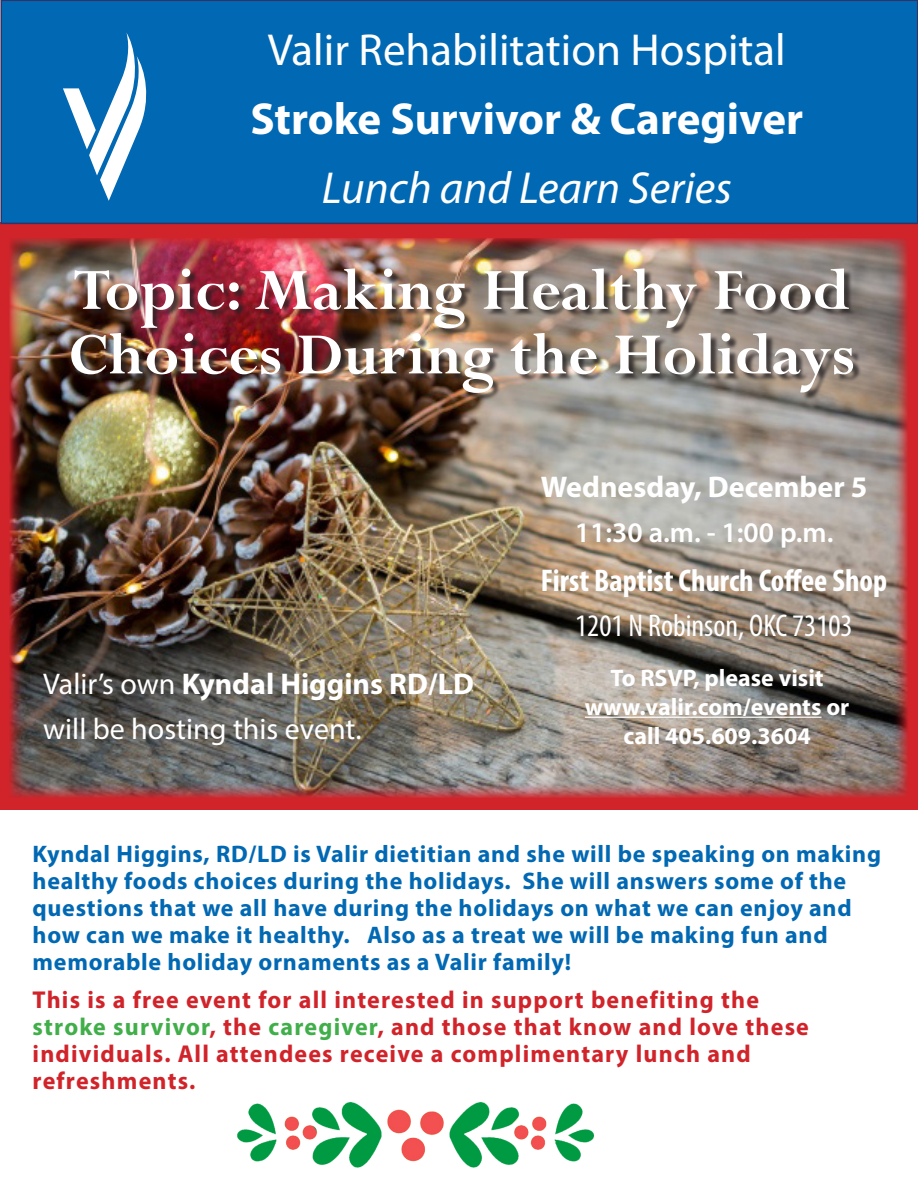
<style>
.page{position:relative;width:918px;height:1188px;background:#fff}
.page>*{position:absolute;margin:0;border:0;box-sizing:border-box;transform-origin:0 0}
.t1{font:700 64.5px "Perpetua";color:#fff}
.t2{font:45px "Myriad Pro";color:#fff}
.t3{font:700 45px "Myriad Pro";color:#fff}
.t4{font:italic 45px "Myriad Pro";color:#fff}
.t5{font:700 condensed 31.5px "Myriad Pro";color:#fff}
.t6{font:condensed 31.5px "Myriad Pro";color:#fff}
.t7{font:30px/45px "Myriad Pro";color:#fff}
.t8{font:700 30px "Myriad Pro";color:#fff}
.t9{font:600 28.5px "Myriad Pro";color:#fff}
.t10{font:700 24.45px/27px "Myriad Pro";letter-spacing:.05em;color:#d1232a}
.t11{font:700 24px/27px "Myriad Pro";letter-spacing:.03em;color:#0168b3}
.t12{font:700 24px/28.8px "Myriad Pro";color:#fff;text-align:center}
.s1{font-weight:700}
.s2{color:#40ae49}
</style>
<div class="page">
<div style="left:0;top:223px;width:918px;height:587px;background:#d1232a"></div>
<img style="left:10px;top:238px;width:898px;height:559px">
<div style="left:1px;top:0;width:917px;height:223px;background:#0168b3"></div>
<div style="left:0;top:0;width:918px;height:224px;border:2px solid #313265"></div>
<div style="left:73px;top:270px;width:788px;height:131px;background:#231f20;opacity:.75"></div>
<hr style="left:585px;top:717px;width:237px;height:1px;background:#fff">
<svg style="left:63px;top:33px;width:83px;height:168px"></svg>
<img style="left:237px;top:1102px;width:357px;height:66px">
<p class="t2" style="left:268px;top:22px;width:519px">Valir Rehabilitation Hospital</p>
<p class="t3" style="left:250px;top:90px;width:554px">Stroke Survivor &amp; Caregiver</p>
<p class="t4" style="left:322px;top:160px;width:412px">Lunch and Learn Series</p>
<p class="t1" style="left:74px;top:250px;width:778px">Topic: Making Healthy Food</p>
<p class="t1" style="left:68px;top:314px;width:788px">Choices During the Holidays</p>
<p class="t7" style="left:43px;top:661px;width:432px">Valir’s own <span class="s1">Kyndal Higgins RD/LD </span>will be hosting this event.</p>
<p class="t8" style="left:541px;top:467px;width:328px">Wednesday, December 5</p>
<p class="t9" style="left:575px;top:514px;width:260px">11:30 a.m. - 1:00 p.m.</p>
<p class="t5" style="left:541px;top:561px;width:348px">First Baptist Church Coffee Shop</p>
<p class="t6" style="left:575px;top:607px;width:279px">1201 N Robinson, OKC 73103</p>
<p class="t12" style="left:611px;top:663px;width:215px">To RSVP, please visit</p>
<p class="t12" style="left:585px;top:692px;width:266px">www.valir.com/events or call 405.609.3604</p>
<p class="t11" style="left:33px;top:839px;width:850px">Kyndal Higgins, RD/LD is Valir dietitian and she will be speaking on making healthy foods choices during the holidays. She will answers some of the questions that we all have during the holidays on what we can enjoy and how can we make it healthy. Also as a treat we will be making fun and memorable holiday ornaments as a Valir family!</p>
<p class="t10" style="left:33px;top:985px;width:778px">This is a free event for all interested in support benefiting the <span class="s2">stroke survivor</span>, the <span class="s2">caregiver</span>, and those that know and love these individuals. All attendees receive a complimentary lunch and refreshments.</p>
</div>
